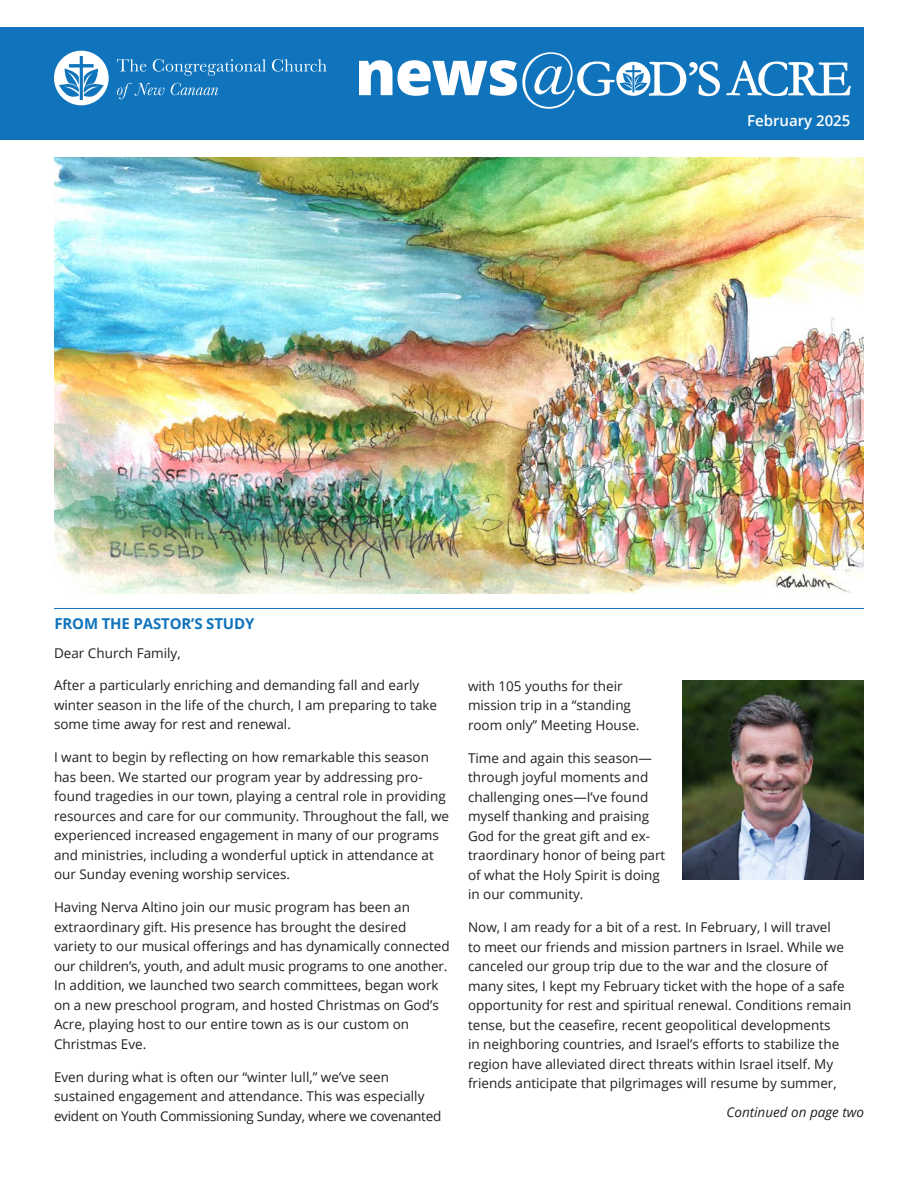
<style>
.page{position:relative;width:918px;height:1188px;background:#fff}
.page>*{position:absolute;margin:0;border:0;box-sizing:border-box;transform-origin:0 0}
.t1{font:800 62.1px "Open Sans";color:#fff}
.t2{font:700 15px "Open Sans";letter-spacing:-.01em;color:#1074bc}
.t3{font:600 15px "Open Sans";color:#fff}
._50_NEW_Body{font:13.5px/19.5px "Open Sans";color:#231f20}
._50_NEW_Body-2{font:italic 13.5px "Open Sans";color:#231f20}
.s1{font-family:"Garamond";font-weight:400}
</style>
<div class="page">
<hr style="left:54px;top:608px;width:810px;height:1px;background:#1074bc">
<img style="left:683px;top:680px;width:181px;height:199px">
<div style="left:0;top:27px;width:864px;height:113px;background:#1074bc"></div>
<svg style="left:54px;top:51px;width:55px;height:54px"></svg>
<svg style="left:117px;top:59px;width:29px;height:13px"></svg>
<svg style="left:153px;top:59px;width:113px;height:17px"></svg>
<svg style="left:272px;top:59px;width:55px;height:13px"></svg>
<svg style="left:117px;top:83px;width:47px;height:16px"></svg>
<svg style="left:171px;top:83px;width:47px;height:12px"></svg>
<svg style="left:726px;top:61px;width:125px;height:35px"></svg>
<svg style="left:577px;top:61px;width:143px;height:35px"></svg>
<img style="left:54px;top:158px;width:810px;height:435px">
<p class="t1" style="left:355px;top:25px;width:223px">news<span class="s1">@</span></p>
<p class="t3" style="left:747px;top:110px;width:105px">February 2025</p>
<p class="t2" style="left:54px;top:613px;width:202px">FROM THE PASTOR’S STUDY</p>
<p class="_50_NEW_Body" style="left:54px;top:643px;width:128px">Dear Church Family,</p>
<p class="_50_NEW_Body" style="left:54px;top:676px;width:385px">After a particularly enriching and demanding fall and early winter season in the life of the church, I am preparing to take some time away for rest and renewal.</p>
<p class="_50_NEW_Body" style="left:54px;top:747px;width:397px">I want to begin by reflecting on how remarkable this season has been. We started our program year by addressing pro&shy;found tragedies in our town, playing a central role in providing resources and care for our community. Throughout the fall, we experienced increased engagement in many of our programs and ministries, including a wonderful uptick in attendance at our Sunday evening worship services.</p>
<p class="_50_NEW_Body" style="left:54px;top:897px;width:397px">Having Nerva Altino join our music program has been an extraordinary gift. His presence has brought the desired variety to our musical offerings and has dynamically connected our children’s, youth, and adult music programs to one another.<br>In addition, we launched two search committees, began work on a new preschool program, and hosted Christmas on God’s Acre, playing host to our entire town as is our custom on Christmas Eve.</p>
<p class="_50_NEW_Body" style="left:54px;top:1067px;width:389px">Even during what is often our “winter lull,” we’ve seen sustained engagement and attendance. This was especially evident on Youth Commissioning Sunday, where we covenanted</p>
<p class="_50_NEW_Body" style="left:468px;top:676px;width:173px">with 105 youths for their mission trip in a “standing room only” Meeting House.</p>
<p class="_50_NEW_Body" style="left:468px;top:748px;width:199px">Time and again this season— through joyful moments and challenging ones—I’ve found myself thanking and praising<br>God for the great gift and ex&shy;traordinary honor of being part of what the Holy Spirit is doing in our community.</p>
<p class="_50_NEW_Body" style="left:468px;top:917px;width:385px">Now, I am ready for a bit of a rest. In February, I will travel<br>to meet our friends and mission partners in Israel. While we canceled our group trip due to the war and the closure of many sites, I kept my February ticket with the hope of a safe opportunity for rest and spiritual renewal. Conditions remain tense, but the ceasefire, recent geopolitical developments<br>in neighboring countries, and Israel’s efforts to stabilize the region have alleviated direct threats within Israel itself. My friends anticipate that pilgrimages will resume by summer,</p>
<p class="_50_NEW_Body-2" style="left:727px;top:1102px;width:139px">Continued on page two</p>
</div>
